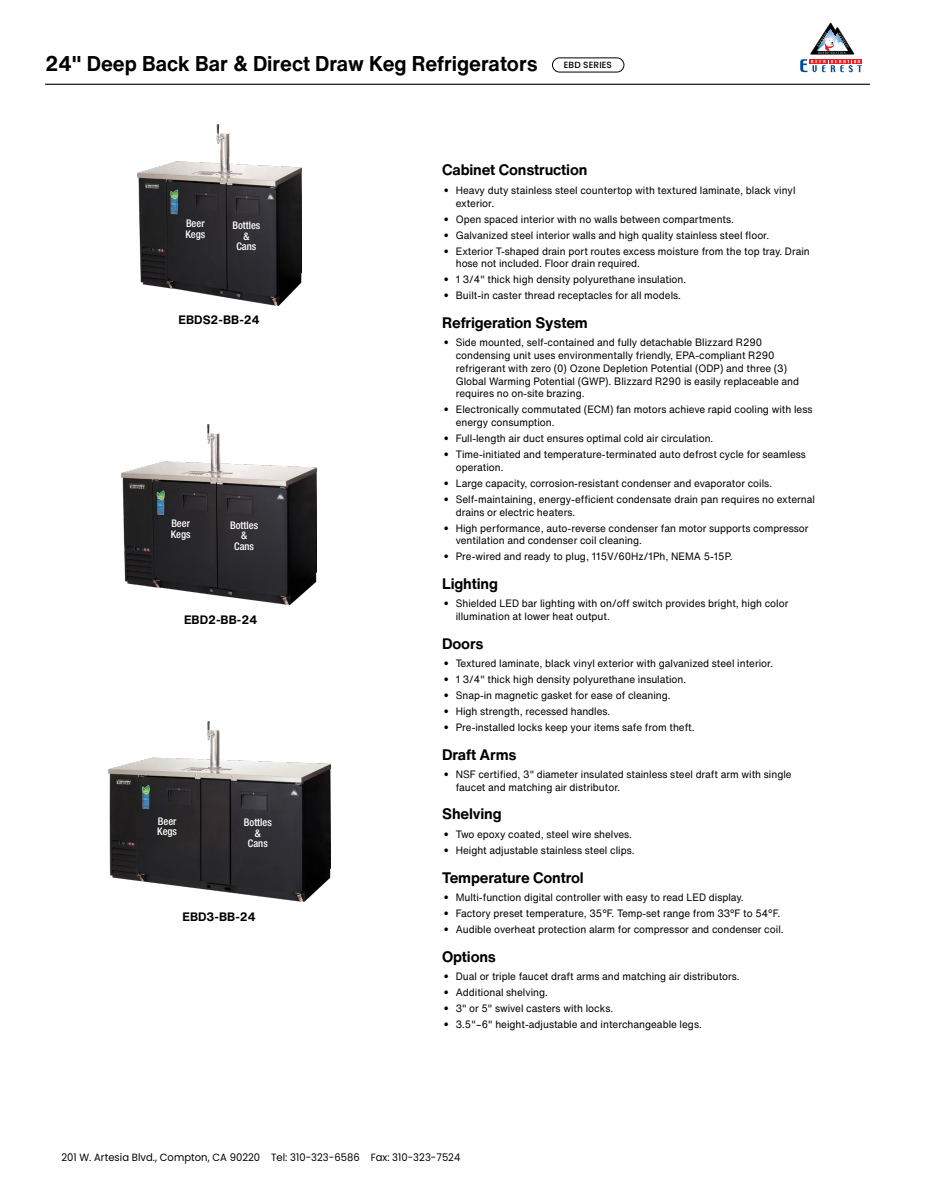
<style>
.page{position:relative;width:925px;height:1188px;background:#fff}
.page>*{position:absolute;margin:0;border:0;box-sizing:border-box;transform-origin:0 0}
.t1{font:700 21px "Helvetica Now Text";color:#000101}
.t2{font:700 15px "Helvetica Now Text";letter-spacing:-.01em;color:#000101}
.t3{font:700 12px "Helvetica Now Text";color:#000}
.t4{font:10.5px/16px "Helvetica Now Text";color:#000101;scale:.95 1}
.t5{font:10.5px "Poppins";letter-spacing:.005em;color:#000;scale:.95 1}
.t6{font:500 condensed 10.5px/10.5px "Helvetica Neue LT Std";color:#fff}
.t7{font:500 9px "Poppins";letter-spacing:.01em;color:#000101}
.s1{font-family:"Pretendard"}
.s2{font-family:"Metropolis";font-size:16.5px}
</style>
<div class="page">
<hr style="left:45px;top:84px;width:825px;height:1px;background:#000101">
<img style="left:137px;top:124px;width:164px;height:181px">
<img style="left:122px;top:424px;width:195px;height:181px">
<img style="left:108px;top:721px;width:222px;height:181px">
<div style="left:552px;top:58px;width:72px;height:14px;border:1px solid #000101;border-radius:7px"></div>
<svg style="left:800px;top:23px;width:62px;height:49px"></svg>
<h1 class="t1" style="left:45px;top:48px;width:494px">24" Deep Back Bar &amp; Direct Draw Keg Refrigerators</h1>
<p class="t7" style="left:564px;top:59px;width:50px">EBD SERIES</p>
<p class="t6" style="left:185px;top:218px;width:21px">Beer<br>Kegs</p>
<p class="t6" style="left:232px;top:220px;width:30px;text-align:center">Bottles &amp;<br>Cans</p>
<p class="t3" style="left:179px;top:311px;width:83px">EBDS2-BB-24</p>
<p class="t6" style="left:171px;top:518px;width:21px">Beer<br>Kegs</p>
<p class="t6" style="left:230px;top:520px;width:30px;text-align:center">Bottles &amp;<br>Cans</p>
<p class="t3" style="left:184px;top:611px;width:75px">EBD2-BB-24</p>
<p class="t6" style="left:157px;top:816px;width:21px">Beer<br>Kegs</p>
<p class="t6" style="left:244px;top:817px;width:30px;text-align:center">Bottles &amp;<br>Cans</p>
<p class="t3" style="left:183px;top:908px;width:75px">EBD3-BB-24</p>
<h2 class="t2" style="left:442px;top:158px;width:147px">Cabinet Construction</h2>
<p class="t4" style="left:456px;top:183px;width:359px;line-height:12.8px;text-indent:-13px"><span class="s1">㩁</span> Heavy duty stainless steel countertop with textured laminate, black vinyl exterior.</p>
<p class="t4" style="left:442px;top:211px;width:388px"><span class="s1">㩁</span> Open spaced interior with no walls between compartments.<br><span class="s1">㩁</span> Galvanized steel interior walls and high quality stainless steel floor.<br><span class="s1">㩁</span> Exterior T-shaped drain port routes excess moisture from the top tray. Drain</p>
<p class="t4" style="left:442px;top:255px;width:258px;text-indent:13px">hose not included. Floor drain required.<br><span class="s1">㩁</span> 1 3/4" thick high density polyurethane insulation.<span class="s1">㩁</span> Built-in caster thread receptacles for all models.</p>
<h2 class="t2" style="left:442px;top:311px;width:147px">Refrigeration System</h2>
<p class="t4" style="left:456px;top:336px;width:363px;line-height:12.8px;text-indent:-13px"><span class="s1">㩁</span> Side mounted, self-contained and fully detachable Blizzard R290 condensing unit uses environmentally friendly, EPA-compliant R290 refrigerant with zero (0) Ozone Depletion Potential (ODP) and three (3)<br>Global Warming Potential (GWP). Blizzard R290 is easily replaceable and requires no on-site brazing.</p>
<p class="t4" style="left:456px;top:403px;width:377px;line-height:12.8px;text-indent:-13px"><span class="s1">㩁</span> Electronically commutated (ECM) fan motors achieve rapid cooling with less energy consumption.</p>
<p class="t4" style="left:442px;top:430px;width:384px"><span class="s1">㩁</span> Full-length air duct ensures optimal cold air circulation.<br><span class="s1">㩁</span> Time-initiated and temperature-terminated auto defrost cycle for seamless</p>
<p class="t4" style="left:442px;top:459px;width:394px;text-indent:13px">operation.<br><span class="s1">㩁</span> Large capacity, corrosion-resistant condenser and evaporator coils.<br><span class="s1">㩁</span> Self-maintaining, energy-efficient condensate drain pan requires no external</p>
<p class="t4" style="left:442px;top:504px;width:387px;text-indent:13px">drains or electric heaters.<br><span class="s1">㩁</span> High performance, auto-reverse condenser fan motor supports compressor</p>
<p class="t4" style="left:442px;top:532px;width:307px;text-indent:13px">ventilation and condenser coil cleaning.<br><span class="s1">㩁</span> Pre-wired and ready to plug, 115V/60Hz/1Ph, NEMA 5-15P.</p>
<h2 class="t2" style="left:442px;top:572px;width:57px">Lighting</h2>
<p class="t4" style="left:456px;top:597px;width:352px;line-height:12.8px;text-indent:-13px"><span class="s1">㩁</span> Shielded LED bar lighting with on/off switch provides bright, high color illumination at lower heat output.</p>
<h2 class="t2" style="left:442px;top:632px;width:43px">Doors</h2>
<p class="t4" style="left:442px;top:655px;width:350px"><span class="s1">㩁</span> Textured laminate, black vinyl exterior with galvanized steel interior.<span class="s1">㩁</span> 1 3/4" thick high density polyurethane insulation.<br><span class="s1">㩁</span> Snap-in magnetic gasket for ease of cleaning.<br><span class="s1">㩁</span> High strength, recessed handles.<br><span class="s1">㩁</span> Pre-installed locks keep your items safe from theft.</p>
<h2 class="t2" style="left:442px;top:743px;width:76px">Draft Arms</h2>
<p class="t4" style="left:456px;top:768px;width:355px;line-height:12.8px;text-indent:-13px"><span class="s1">㩁</span> NSF certified, 3" diameter insulated stainless steel draft arm with single faucet and matching air distributor.</p>
<h2 class="t2" style="left:442px;top:803px;width:61px">Shelving</h2>
<p class="t4" style="left:442px;top:826px;width:204px"><span class="s1">㩁</span> Two epoxy coated, steel wire shelves.<span class="s1">㩁</span> Height adjustable stainless steel clips.</p>
<h2 class="t2" style="left:442px;top:866px;width:143px">Temperature Control</h2>
<p class="t4" style="left:442px;top:889px;width:361px"><span class="s1">㩁</span> Multi-function digital controller with easy to read LED display.<br><span class="s1">㩁</span> Factory preset temperature, 35°F. Temp-set range from 33°F to 54°F.<span class="s1">㩁</span> Audible overheat protection alarm for compressor and condenser coil.</p>
<h2 class="t2" style="left:442px;top:945px;width:55px">Options</h2>
<p class="t4" style="left:442px;top:968px;width:315px"><span class="s1">㩁</span> Dual or triple faucet draft arms and matching air distributors.<span class="s1">㩁</span> Additional shelving.<br><span class="s1">㩁</span> 3" or 5" swivel casters with locks.<br><span class="s1">㩁</span> 3.5"–6" height-adjustable and interchangeable legs.</p>
<p class="t5" style="left:27px;top:1151px;width:458px"><span class="s2">133</span> 201 W. Artesia Blvd., Compton, CA 90220 Tel: 310-323-6586 Fax: 310-323-7524</p>
</div>
